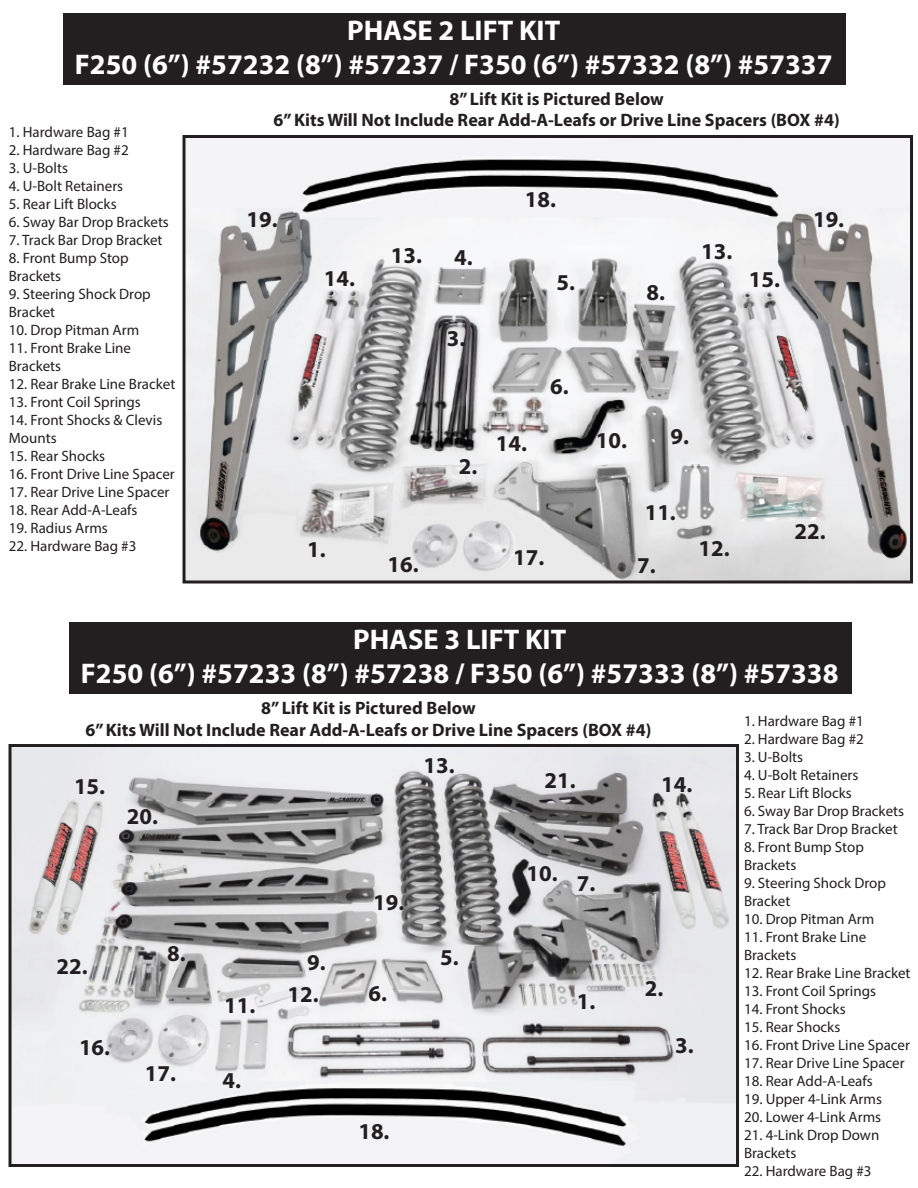
<style>
.page{position:relative;width:918px;height:1188px;background:#fff}
.page>*{position:absolute;margin:0;border:0;box-sizing:border-box;transform-origin:0 0}
.t1{font:700 28.5px/34.2px "Myriad Pro";color:#fff;text-align:center}
.t2{font:700 22.8px "Myriad Pro";color:#231f20}
.t3{font:700 18px/21.6px "Myriad Pro";color:#231f20;text-align:center}
.t4{font:15px/18px "Myriad Pro";color:#231f20}
</style>
<div class="page">
<div style="left:63px;top:14px;width:783px;height:72px;background:#231f20"></div>
<div style="left:69px;top:622px;width:783px;height:72px;background:#231f20"></div>
<img style="left:187px;top:139px;width:722px;height:441px">
<div style="left:183px;top:135px;width:730px;height:449px;border:3px solid #231f20"></div>
<img style="left:13px;top:748px;width:722px;height:415px">
<div style="left:9px;top:744px;width:730px;height:423px;border:3px solid #231f20"></div>
<h1 class="t1" style="left:75px;top:12px;width:759px">PHASE 2 LIFT KIT<br>F250 (6”) #57232 (8”) #57237 / F350 (6”) #57332 (8”) #57337</h1>
<p class="t4" style="left:9px;top:122px;width:121px">1. Hardware Bag #1</p>
<p class="t4" style="left:9px;top:140px;width:121px">2. Hardware Bag #2</p>
<p class="t4" style="left:9px;top:158px;width:61px">3. U-Bolts</p>
<p class="t4" style="left:9px;top:176px;width:116px">4. U-Bolt Retainers</p>
<p class="t4" style="left:9px;top:194px;width:109px">5. Rear Lift Blocks</p>
<p class="t4" style="left:9px;top:212px;width:162px">6. Sway Bar Drop Brackets</p>
<p class="t4" style="left:9px;top:230px;width:155px">7. Track Bar Drop Bracket</p>
<p class="t4" style="left:9px;top:248px;width:121px">8. Front Bump Stop<br>Brackets</p>
<p class="t4" style="left:9px;top:284px;width:144px">9. Steering Shock Drop<br>Bracket</p>
<p class="t4" style="left:9px;top:320px;width:132px">10. Drop Pitman Arm</p>
<p class="t4" style="left:9px;top:338px;width:124px">11. Front Brake Line<br>Brackets</p>
<p class="t4" style="left:9px;top:374px;width:168px">12. Rear Brake Line Bracket</p>
<p class="t4" style="left:9px;top:392px;width:134px">13. Front Coil Springs</p>
<p class="t4" style="left:9px;top:410px;width:155px">14. Front Shocks &amp; Clevis<br>Mounts</p>
<p class="t4" style="left:9px;top:446px;width:98px">15. Rear Shocks</p>
<p class="t4" style="left:9px;top:464px;width:168px">16. Front Drive Line Spacer</p>
<p class="t4" style="left:9px;top:482px;width:162px">17. Rear Drive Line Spacer</p>
<p class="t4" style="left:9px;top:500px;width:130px">18. Rear Add-A-Leafs</p>
<p class="t4" style="left:9px;top:518px;width:101px">19. Radius Arms</p>
<p class="t4" style="left:9px;top:536px;width:129px">22. Hardware Bag #3</p>
<p class="t3" style="left:274px;top:87px;width:568px">8” Lift Kit is Pictured Below<br>6” Kits Will Not Include Rear Add-A-Leafs or Drive Line Spacers (BOX #4)</p>
<h2 class="t2" style="left:246px;top:204px;width:33px">19.</h2>
<h2 class="t2" style="left:324px;top:263px;width:33px">14.</h2>
<h2 class="t2" style="left:307px;top:534px;width:20px">1.</h2>
<h2 class="t2" style="left:391px;top:240px;width:83px">13. 4.</h2>
<h2 class="t2" style="left:447px;top:323px;width:20px">3.</h2>
<h2 class="t2" style="left:459px;top:451px;width:20px">2.</h2>
<h2 class="t2" style="left:525px;top:184px;width:33px">18.</h2>
<h2 class="t2" style="left:557px;top:268px;width:20px">5.</h2>
<h2 class="t2" style="left:496px;top:429px;width:33px">14.</h2>
<h2 class="t2" style="left:550px;top:371px;width:20px">6.</h2>
<h2 class="t2" style="left:388px;top:550px;width:33px">16.</h2>
<h2 class="t2" style="left:513px;top:543px;width:33px">17.</h2>
<h2 class="t2" style="left:646px;top:277px;width:20px">8.</h2>
<h2 class="t2" style="left:701px;top:237px;width:33px">13.</h2>
<h2 class="t2" style="left:749px;top:265px;width:33px">15.</h2>
<h2 class="t2" style="left:813px;top:204px;width:33px">19.</h2>
<h2 class="t2" style="left:596px;top:425px;width:33px">10.</h2>
<h2 class="t2" style="left:670px;top:421px;width:20px">9.</h2>
<h2 class="t2" style="left:645px;top:498px;width:33px">11.</h2>
<h2 class="t2" style="left:637px;top:550px;width:20px">7.</h2>
<h2 class="t2" style="left:698px;top:533px;width:33px">12.</h2>
<h2 class="t2" style="left:795px;top:516px;width:33px">22.</h2>
<h1 class="t1" style="left:81px;top:621px;width:759px">PHASE 3 LIFT KIT<br>F250 (6”) #57233 (8”) #57238 / F350 (6”) #57333 (8”) #57338</h1>
<p class="t3" style="left:85px;top:697px;width:568px">8” Lift Kit is Pictured Below<br>6” Kits Will Not Include Rear Add-A-Leafs or Drive Line Spacers (BOX #4)</p>
<h2 class="t2" style="left:424px;top:750px;width:33px">13.</h2>
<h2 class="t2" style="left:74px;top:771px;width:33px">15.</h2>
<h2 class="t2" style="left:544px;top:765px;width:33px">21.</h2>
<h2 class="t2" style="left:661px;top:769px;width:33px">14.</h2>
<h2 class="t2" style="left:127px;top:802px;width:33px">20.</h2>
<h2 class="t2" style="left:57px;top:952px;width:33px">22.</h2>
<h2 class="t2" style="left:79px;top:1033px;width:33px">16.</h2>
<h2 class="t2" style="left:373px;top:887px;width:33px">19.</h2>
<h2 class="t2" style="left:167px;top:939px;width:20px">8.</h2>
<h2 class="t2" style="left:440px;top:942px;width:20px">5.</h2>
<h2 class="t2" style="left:307px;top:947px;width:20px">9.</h2>
<h2 class="t2" style="left:224px;top:991px;width:33px">11.</h2>
<h2 class="t2" style="left:145px;top:1058px;width:98px">17. 4.</h2>
<h2 class="t2" style="left:288px;top:979px;width:33px">12.</h2>
<h2 class="t2" style="left:368px;top:979px;width:20px">6.</h2>
<h2 class="t2" style="left:358px;top:1116px;width:33px">18.</h2>
<h2 class="t2" style="left:527px;top:859px;width:33px">10.</h2>
<h2 class="t2" style="left:577px;top:868px;width:20px">7.</h2>
<h2 class="t2" style="left:577px;top:987px;width:20px">1.</h2>
<h2 class="t2" style="left:645px;top:973px;width:20px">2.</h2>
<h2 class="t2" style="left:675px;top:1030px;width:20px">3.</h2>
<p class="t4" style="left:744px;top:712px;width:121px">1. Hardware Bag #1</p>
<p class="t4" style="left:744px;top:730px;width:121px">2. Hardware Bag #2</p>
<p class="t4" style="left:744px;top:748px;width:61px">3. U-Bolts</p>
<p class="t4" style="left:744px;top:766px;width:116px">4. U-Bolt Retainers</p>
<p class="t4" style="left:744px;top:784px;width:109px">5. Rear Lift Blocks</p>
<p class="t4" style="left:744px;top:802px;width:162px">6. Sway Bar Drop Brackets</p>
<p class="t4" style="left:744px;top:820px;width:155px">7. Track Bar Drop Bracket</p>
<p class="t4" style="left:744px;top:838px;width:121px">8. Front Bump Stop<br>Brackets</p>
<p class="t4" style="left:744px;top:874px;width:144px">9. Steering Shock Drop<br>Bracket</p>
<p class="t4" style="left:744px;top:910px;width:132px">10. Drop Pitman Arm</p>
<p class="t4" style="left:744px;top:928px;width:124px">11. Front Brake Line<br>Brackets</p>
<p class="t4" style="left:744px;top:964px;width:168px">12. Rear Brake Line Bracket</p>
<p class="t4" style="left:744px;top:982px;width:134px">13. Front Coil Springs</p>
<p class="t4" style="left:744px;top:1000px;width:103px">14. Front Shocks</p>
<p class="t4" style="left:744px;top:1018px;width:98px">15. Rear Shocks</p>
<p class="t4" style="left:744px;top:1036px;width:168px">16. Front Drive Line Spacer</p>
<p class="t4" style="left:744px;top:1054px;width:162px">17. Rear Drive Line Spacer</p>
<p class="t4" style="left:744px;top:1072px;width:130px">18. Rear Add-A-Leafs</p>
<p class="t4" style="left:744px;top:1090px;width:140px">19. Upper 4-Link Arms</p>
<p class="t4" style="left:744px;top:1108px;width:139px">20. Lower 4-Link Arms</p>
<p class="t4" style="left:744px;top:1126px;width:137px">21. 4-Link Drop Down<br>Brackets</p>
<p class="t4" style="left:744px;top:1162px;width:129px">22. Hardware Bag #3</p>
</div>
